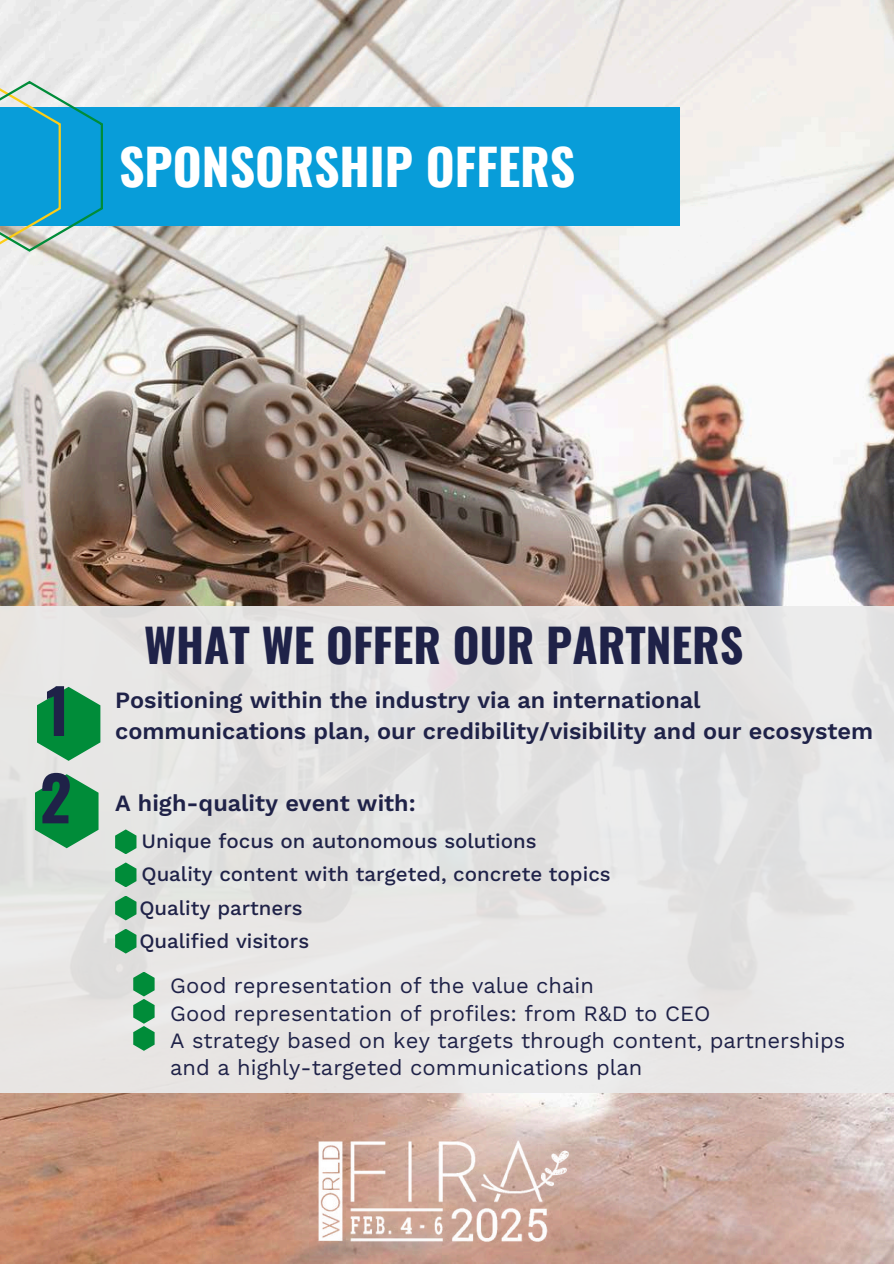
<style>
.page{position:relative;width:894px;height:1264px;background:#fff}
.page>*{position:absolute;margin:0;border:0;box-sizing:border-box;transform-origin:0 0}
.t1{font:700 61.5px "Oswald";color:#1f2248}
.t2{font:700 49.65px "Oswald";color:#fff}
.t3{font:700 45.9px "Oswald";color:#1f2248}
.t4{font:600 23.4px/31.7px "Work Sans";color:#1f2248}
.t5{font:21.9px/27.3px "Work Sans";color:#1f2248}
.t6{font:500 20.4px/33.2px "Work Sans";color:#1f2248}
</style>
<div class="page">
<img style="left:0;top:0;width:893px;height:1263px">
<img style="left:315px;top:1134px;width:256px;height:109px">
<div style="left:0;top:606px;width:893px;height:486px;background:#e7e6e4"></div>
<svg style="left:37px;top:687px;width:63px;height:74px"></svg>
<svg style="left:115px;top:829px;width:21px;height:25px"></svg>
<svg style="left:133px;top:972px;width:21px;height:78px"></svg>
<div style="left:0;top:107px;width:679px;height:119px;background:#089dd9"></div>
<svg style="left:0;top:81px;width:103px;height:171px"></svg>
<svg style="left:35px;top:774px;width:63px;height:74px"></svg>
<svg style="left:115px;top:862px;width:21px;height:25px"></svg>
<svg style="left:115px;top:896px;width:21px;height:24px"></svg>
<svg style="left:115px;top:928px;width:21px;height:25px"></svg>
<h2 class="t2" style="left:119px;top:128px;width:458px">SPONSORSHIP OFFERS</h2>
<h3 class="t3" style="left:144px;top:609px;width:600px">WHAT WE OFFER OUR PARTNERS</h3>
<h1 class="t1" style="left:46px;top:662px;width:25px">1</h1>
<p class="t4" style="left:115px;top:683px;width:759px">Positioning within the industry via an international communications plan, our credibility/visibility and our ecosystem</p>
<h1 class="t1" style="left:40px;top:750px;width:33px">2</h1>
<p class="t4" style="left:115px;top:787px;width:302px">A high-quality event with:</p>
<p class="t6" style="left:139px;top:824px;width:472px">Unique focus on autonomous solutions<br>Quality content with targeted, concrete topics<br>Quality partners<br>Qualified visitors</p>
<p class="t5" style="left:170px;top:972px;width:676px">Good representation of the value chain<br>Good representation of profiles: from R&amp;D to CEO<br>A strategy based on key targets through content, partnerships and a highly-targeted communications plan</p>
</div>
